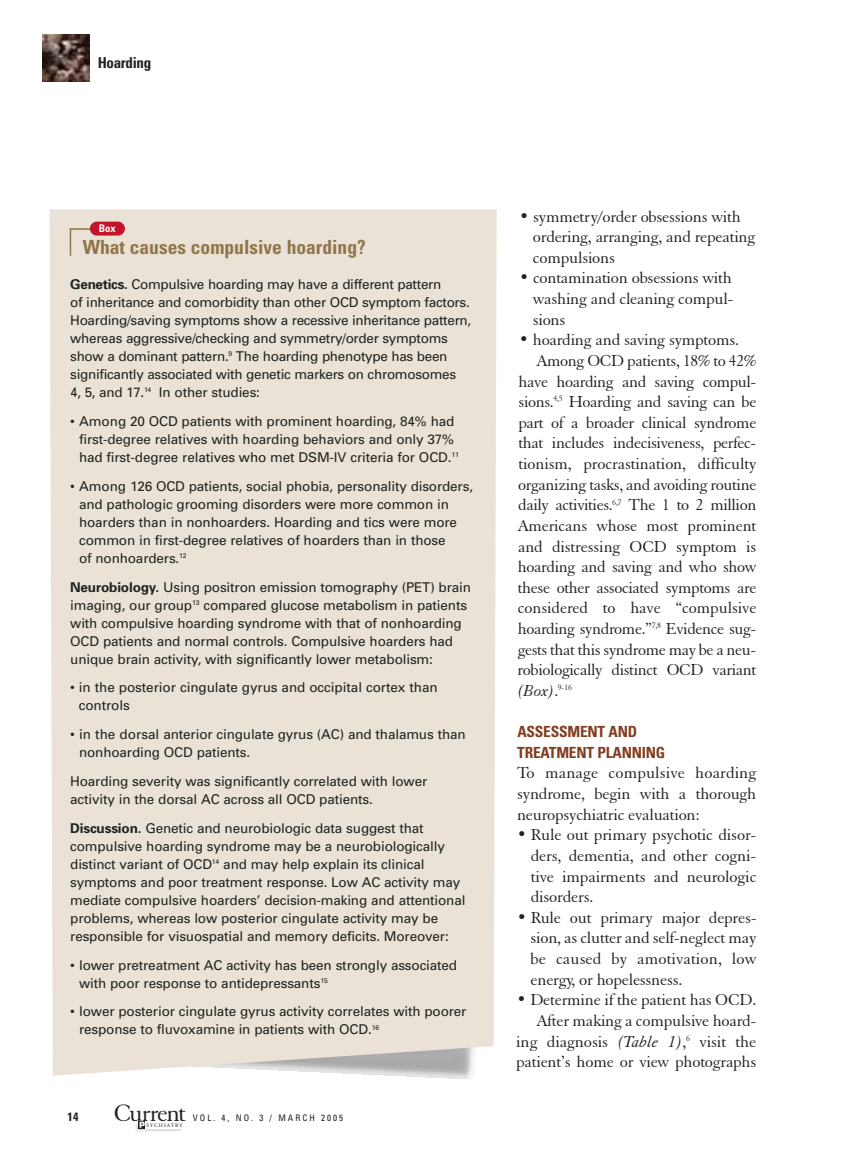
<style>
.page{position:relative;width:851px;height:1161px;background:#fff}
.page>*{position:absolute;margin:0;border:0;box-sizing:border-box;transform-origin:0 0}
.t1{font:25.8px "Elegant Garamond BT";letter-spacing:-.045em;color:#20231e}
.t2{font:700 condensed 19.5px "Univers";color:#907649}
.t3{font:17.25px/20.7px "Elegant Garamond BT";letter-spacing:-.015em;color:#20231e;text-align:justify}
.t4{font:italic 17.25px "Elegant Garamond BT";color:#20231e}
.t5{font:700 condensed 15.3px/20.7px "Univers";letter-spacing:-.015em;color:#823e21}
.t6{font:700 condensed 15px "Univers";letter-spacing:-.02em;color:#20231e}
.t7{font:13.5px/18px "Univers";letter-spacing:-.01em;color:#20231e}
.t8{font:700 condensed 12px "Univers";color:#20231e}
.t9{font:700 condensed 10.5px "Univers";color:#fff}
.t10{font:condensed 9px "Univers";letter-spacing:.22em;color:#20231e}
.t11{font:5.25px "Giovanni";letter-spacing:.195em;color:#20231e}
.s1{font-weight:700}
.s2{font-family:"Arial";font-weight:900;font-size:8.25px;color:#fff}
.s3{font-style:normal}
.s4{font-style:italic}
</style>
<div class="page">
<img style="left:136px;top:1122px;width:46px;height:10px">
<div style="left:139px;top:1121px;width:7px;height:8px;background:#20231e"></div>
<div style="left:146px;top:1121px;width:38px;height:8px;background:#fff"></div>
<div style="left:50px;top:209px;width:446px;height:867px;background:#ebe2d7"></div>
<svg style="left:70px;top:230px;width:1px;height:26px"></svg>
<hr style="left:70px;top:228px;width:20px;height:2px;background:#907649">
<div style="left:90px;top:222px;width:35px;height:14px;background:#c31429;border-radius:7px"></div>
<img style="left:42px;top:34px;width:47px;height:48px">
<p class="t6" style="left:98px;top:57px;width:55px">Hoarding</p>
<p class="t9" style="left:99px;top:224px;width:18px">Box</p>
<h2 class="t2" style="left:83px;top:240px;width:284px">What causes compulsive hoarding?</h2>
<p class="t7" style="left:70px;top:277px;width:402px"><span class="s1">Genetics.</span> Compulsive hoarding may have a different pattern<br>of inheritance and comorbidity than other OCD symptom factors.<br>Hoarding/saving symptoms show a recessive inheritance pattern, whereas aggressive/checking and symmetry/order symptoms show a dominant pattern.<sup>9</sup> The hoarding phenotype has been significantly associated with genetic markers on chromosomes<br>4, 5, and 17.<sup>14</sup> In other studies:</p>
<p class="t7" style="left:79px;top:413px;width:381px;text-indent:-9px">• Among 20 OCD patients with prominent hoarding, 84% had first-degree relatives with hoarding behaviors and only 37% had first-degree relatives who met DSM-IV criteria for OCD.<sup>11</sup></p>
<p class="t7" style="left:79px;top:478px;width:395px;text-indent:-9px">• Among 126 OCD patients, social phobia, personality disorders, and pathologic grooming disorders were more common in hoarders than in nonhoarders. Hoarding and tics were more common in first-degree relatives of hoarders than in those<br>of nonhoarders.<sup>12</sup></p>
<p class="t7" style="left:70px;top:579px;width:402px"><span class="s1">Neurobiology.</span> Using positron emission tomography (PET) brain imaging, our group<sup>13</sup> compared glucose metabolism in patients with compulsive hoarding syndrome with that of nonhoarding OCD patients and normal controls. Compulsive hoarders had unique brain activity, with significantly lower metabolism:</p>
<p class="t7" style="left:79px;top:680px;width:360px;text-indent:-8px">• in the posterior cingulate gyrus and occipital cortex than controls</p>
<p class="t7" style="left:79px;top:727px;width:388px;text-indent:-9px">• in the dorsal anterior cingulate gyrus (AC) and thalamus than nonhoarding OCD patients.</p>
<p class="t7" style="left:70px;top:773px;width:358px">Hoarding severity was significantly correlated with lower activity in the dorsal AC across all OCD patients.</p>
<p class="t7" style="left:70px;top:820px;width:397px"><span class="s1">Discussion.</span> Genetic and neurobiologic data suggest that compulsive hoarding syndrome may be a neurobiologically distinct variant of OCD<sup>14</sup> and may help explain its clinical symptoms and poor treatment response. Low AC activity may mediate compulsive hoarders’ decision-making and attentional problems, whereas low posterior cingulate activity may be responsible for visuospatial and memory deficits. Moreover:</p>
<p class="t7" style="left:79px;top:957px;width:379px;text-indent:-9px">• lower pretreatment AC activity has been strongly associated with poor response to antidepressants<sup>15</sup></p>
<p class="t7" style="left:79px;top:1004px;width:389px;text-indent:-9px">• lower posterior cingulate gyrus activity correlates with poorer response to fluvoxamine in patients with OCD.<sup>16</sup></p>
<p class="t8" style="left:68px;top:1112px;width:12px">14</p>
<h1 class="t1" style="left:114px;top:1104px;width:73px">Current</h1>
<p class="t10" style="left:193px;top:1114px;width:152px">VOL. 4, NO. 3 / MARCH 2005</p>
<p class="t11" style="left:139px;top:1123px;width:45px"><span class="s2">p</span>SYCHIATRY</p>
<p class="t3" style="left:533px;top:207px;width:224px;text-align:left;text-indent:-14px">• symmetry/order obsessions with ordering, arranging, and repeating compulsions</p>
<p class="t3" style="left:532px;top:269px;width:202px;text-indent:-14px">• contamination obsessions with washing and cleaning compul&shy;sions</p>
<p class="t3" style="left:518px;top:331px;width:222px">• hoarding and saving symptoms.</p>
<p class="t3" style="left:537px;top:352px;width:221px">Among OCD patients, 18% to 42%</p>
<p class="t3" style="left:518px;top:372px;width:239px">have hoarding and saving compul-</p>
<p class="t3" style="left:518px;top:393px;width:239px">sions.<sup>4,5</sup> Hoarding and saving can be</p>
<p class="t3" style="left:518px;top:414px;width:239px">part of a broader clinical syndrome</p>
<p class="t3" style="left:518px;top:434px;width:239px">that includes indecisiveness, perfec-</p>
<p class="t3" style="left:518px;top:455px;width:239px">tionism, procrastination, difficulty</p>
<p class="t3" style="left:518px;top:476px;width:240px">organizing tasks, and avoiding routine</p>
<p class="t3" style="left:518px;top:496px;width:240px">daily activities.<sup>6,7</sup> The 1 to 2 million</p>
<p class="t3" style="left:518px;top:517px;width:240px">Americans whose most prominent</p>
<p class="t3" style="left:518px;top:537px;width:240px">and distressing OCD symptom is</p>
<p class="t3" style="left:518px;top:558px;width:240px">hoarding and saving and who show</p>
<p class="t3" style="left:518px;top:579px;width:240px">these other associated symptoms are</p>
<p class="t3" style="left:518px;top:599px;width:240px">considered to have “compulsive</p>
<p class="t3" style="left:517px;top:620px;width:240px">hoarding syndrome.”<sup>7,8</sup> Evidence sug-</p>
<p class="t3" style="left:517px;top:641px;width:240px">gests that this syndrome may be a neu-</p>
<p class="t3" style="left:517px;top:661px;width:240px">robiologically distinct OCD variant</p>
<p class="t4" style="left:517px;top:685px;width:56px">(Box)<span class="s3">.</span><sup>9-16</sup></p>
<p class="t5" style="left:517px;top:723px;width:149px">ASSESSMENT AND<br>TREATMENT PLANNING</p>
<p class="t3" style="left:517px;top:764px;width:241px">To manage compulsive hoarding syndrome, begin with a thorough neuropsychiatric evaluation:</p>
<p class="t3" style="left:530px;top:826px;width:227px;text-indent:-14px">• Rule out primary psychotic disor&shy;ders, dementia, and other cogni&shy;tive impairments and neurologic disorders.</p>
<p class="t3" style="left:530px;top:909px;width:227px;text-indent:-14px">• Rule out primary major depres&shy;sion, as clutter and self-neglect may be caused by amotivation, low energy, or hopelessness.</p>
<p class="t3" style="left:516px;top:991px;width:242px;text-align:right">• Determine if the patient has OCD.<br>After making a compulsive hoard&shy;ing diagnosis <span class="s4">(Table 1)</span>,<sup>6</sup> visit the patient’s home or view photographs</p>
</div>
